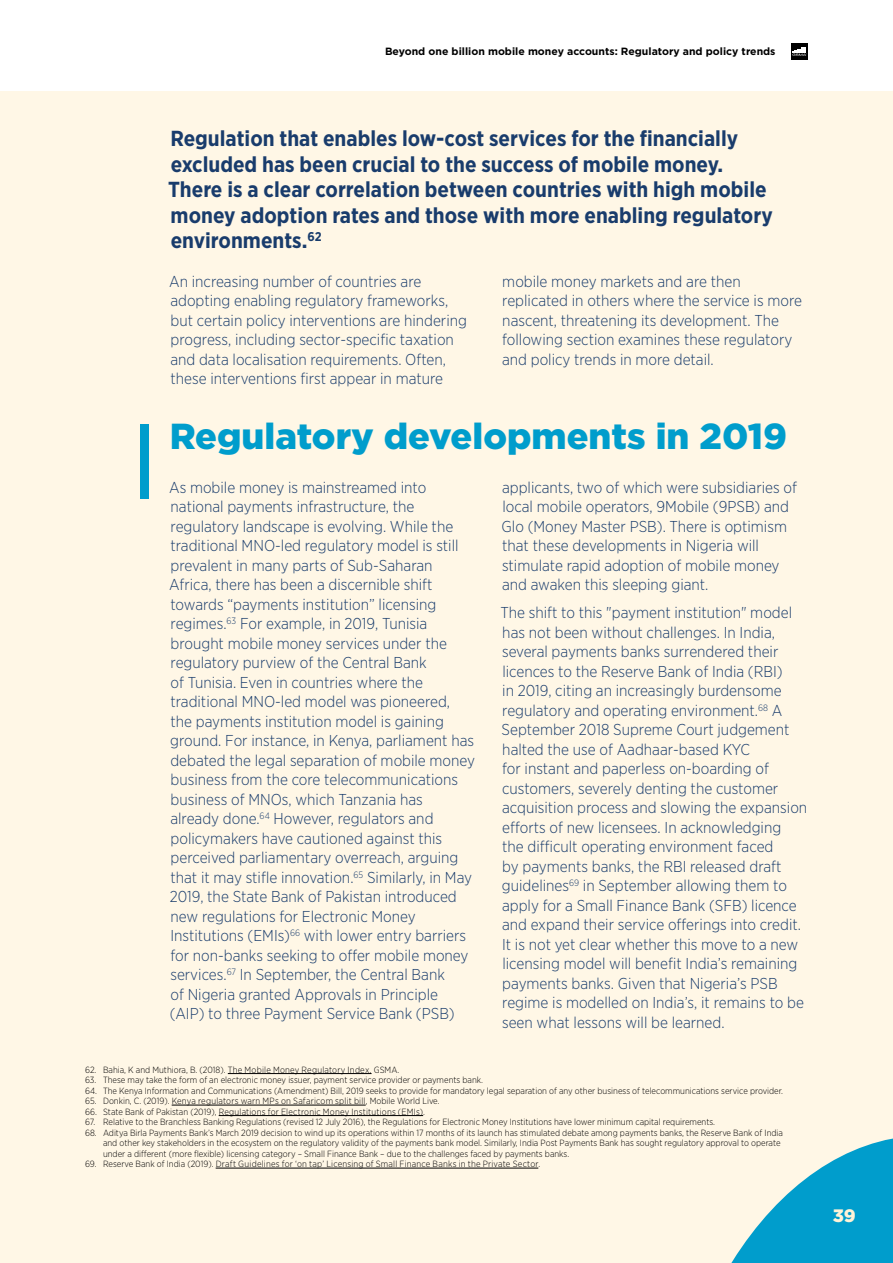
<style>
.page{position:relative;width:893px;height:1263px;background:#fff}
.page>*{position:absolute;margin:0;border:0;box-sizing:border-box;transform-origin:0 0}
.t1{font:900 36.15px "Gotham";color:#009dcc}
.t2{font:700 21.75px/25.5px "Gotham Narrow";color:#193c6c}
.t3{font:900 18px "Gotham";color:#fff3d7}
.t4{font:300 15.75px/19.5px "Gotham Narrow";color:#193c6c}
.t5{font:700 10.5px "Gotham";color:#000}
.t6{font:300 9px/10.5px "Gotham Narrow";color:#000}
.t7{font:300 9px "Gotham Narrow";letter-spacing:.02em;color:#000}
</style>
<div class="page">
<div style="left:0;top:91px;width:893px;height:1172px;background:#fff7e6"></div>
<div style="left:140px;top:424px;width:9px;height:74px;background:#009dcc"></div>
<hr style="left:228px;top:1073px;width:144px;height:1px;background:#000">
<hr style="left:172px;top:1105px;width:194px;height:1px;background:#000">
<hr style="left:219px;top:1115px;width:204px;height:1px;background:#000">
<hr style="left:216px;top:1168px;width:322px;height:1px;background:#000">
<div style="left:791px;top:43px;width:17px;height:17px;background:#000"></div>
<svg style="left:792px;top:47px;width:15px;height:9px"></svg>
<svg style="left:731px;top:1138px;width:162px;height:125px"></svg>
<p class="t5" style="left:385px;top:44px;width:392px">Beyond one billion mobile money accounts: Regulatory and policy trends</p>
<p class="t2" style="left:168px;top:125px;width:606px">Regulation that enables low-cost services for the financially excluded has been crucial to the success of mobile money.<br>There is a clear correlation between countries with high mobile money adoption rates and those with more enabling regulatory environments.<sup>62</sup></p>
<p class="t4" style="left:169px;top:271px;width:299px">An increasing number of countries are adopting enabling regulatory frameworks, but certain policy interventions are hindering progress, including sector-specific taxation and data localisation requirements. Often, these interventions first appear in mature</p>
<p class="t4" style="left:502px;top:271px;width:301px">mobile money markets and are then replicated in others where the service is more nascent, threatening its development. The following section examines these regulatory and policy trends in more detail.</p>
<h1 class="t1" style="left:170px;top:412px;width:619px">Regulatory developments in 2019</h1>
<p class="t4" style="left:169px;top:477px;width:307px">As mobile money is mainstreamed into national payments infrastructure, the regulatory landscape is evolving. While the traditional MNO-led regulatory model is still prevalent in many parts of Sub-Saharan Africa, there has been a discernible shift towards “payments institution” licensing regimes.<sup>63</sup> For example, in 2019, Tunisia brought mobile money services under the regulatory purview of the Central Bank<br>of Tunisia. Even in countries where the traditional MNO-led model was pioneered,<br>the payments institution model is gaining ground. For instance, in Kenya, parliament has debated the legal separation of mobile money business from the core telecommunications business of MNOs, which Tanzania has<br>already done.<sup>64</sup> However, regulators and policymakers have cautioned against this perceived parliamentary overreach, arguing that it may stifle innovation.<sup>65</sup> Similarly, in May 2019, the State Bank of Pakistan introduced new regulations for Electronic Money Institutions (EMIs)<sup>66</sup> with lower entry barriers for non-banks seeking to offer mobile money services.<sup>67</sup> In September, the Central Bank<br>of Nigeria granted Approvals in Principle (AIP) to three Payment Service Bank (PSB)</p>
<p class="t4" style="left:502px;top:477px;width:297px">applicants, two of which were subsidiaries of local mobile operators, 9Mobile (9PSB) and Glo (Money Master PSB). There is optimism that these developments in Nigeria will stimulate rapid adoption of mobile money and awaken this sleeping giant.</p>
<p class="t4" style="left:500px;top:603px;width:308px">The shift to this "payment institution" model has not been without challenges. In India, several payments banks surrendered their licences to the Reserve Bank of India (RBI)<br>in 2019, citing an increasingly burdensome regulatory and operating environment.<sup>68</sup> A September 2018 Supreme Court judgement halted the use of Aadhaar-based KYC<br>for instant and paperless on-boarding of customers, severely denting the customer acquisition process and slowing the expansion efforts of new licensees. In acknowledging<br>the difficult operating environment faced<br>by payments banks, the RBI released draft guidelines<sup>69</sup> in September allowing them to apply for a Small Finance Bank (SFB) licence and expand their service offerings into credit.<br>It is not yet clear whether this move to a new licensing model will benefit India’s remaining payments banks. Given that Nigeria’s PSB regime is modelled on India’s, it remains to be seen what lessons will be learned.</p>
<p class="t6" style="left:85px;top:1064px;width:316px">62. Bahia, K and Muthiora, B. (2018). The Mobile Money Regulatory Index, GSMA.</p>
<p class="t6" style="left:85px;top:1074px;width:399px">63. These may take the form of an electronic money issuer, payment service provider or payments bank.</p>
<p class="t6" style="left:85px;top:1085px;width:700px">64. The Kenya Information and Communications (Amendment) Bill, 2019 seeks to provide for mandatory legal separation of any other business of telecommunications service provider.</p>
<p class="t6" style="left:85px;top:1095px;width:356px">65. Donkin, C. (2019). Kenya regulators warn MPs on Safaricom split bill, Mobile World Live.</p>
<p class="t6" style="left:85px;top:1106px;width:341px">66. State Bank of Pakistan (2019), Regulations for Electronic Money Institutions (EMIs).</p>
<p class="t6" style="left:85px;top:1116px;width:632px">67. Relative to the Branchless Banking Regulations (revised 12 July 2016), the Regulations for Electronic Money Institutions have lower minimum capital requirements.</p>
<p class="t6" style="left:103px;top:1127px;width:681px;text-indent:-18px">68. Aditya Birla Payments Bank’s March 2019 decision to wind up its operations within 17 months of its launch has stimulated debate among payments banks, the Reserve Bank of India and other key stakeholders in the ecosystem on the regulatory validity of the payments bank model. Similarly, India Post Payments Bank has sought regulatory approval to operate under a different (more flexible) licensing category – Small Finance Bank – due to the challenges faced by payments banks.</p>
<p class="t7" style="left:85px;top:1158px;width:457px">69. Reserve Bank of India (2019). Draft Guidelines for ‘on tap’ Licensing of Small Finance Banks in the Private Sector.</p>
<p class="t3" style="left:833px;top:1203px;width:25px">39</p>
</div>
